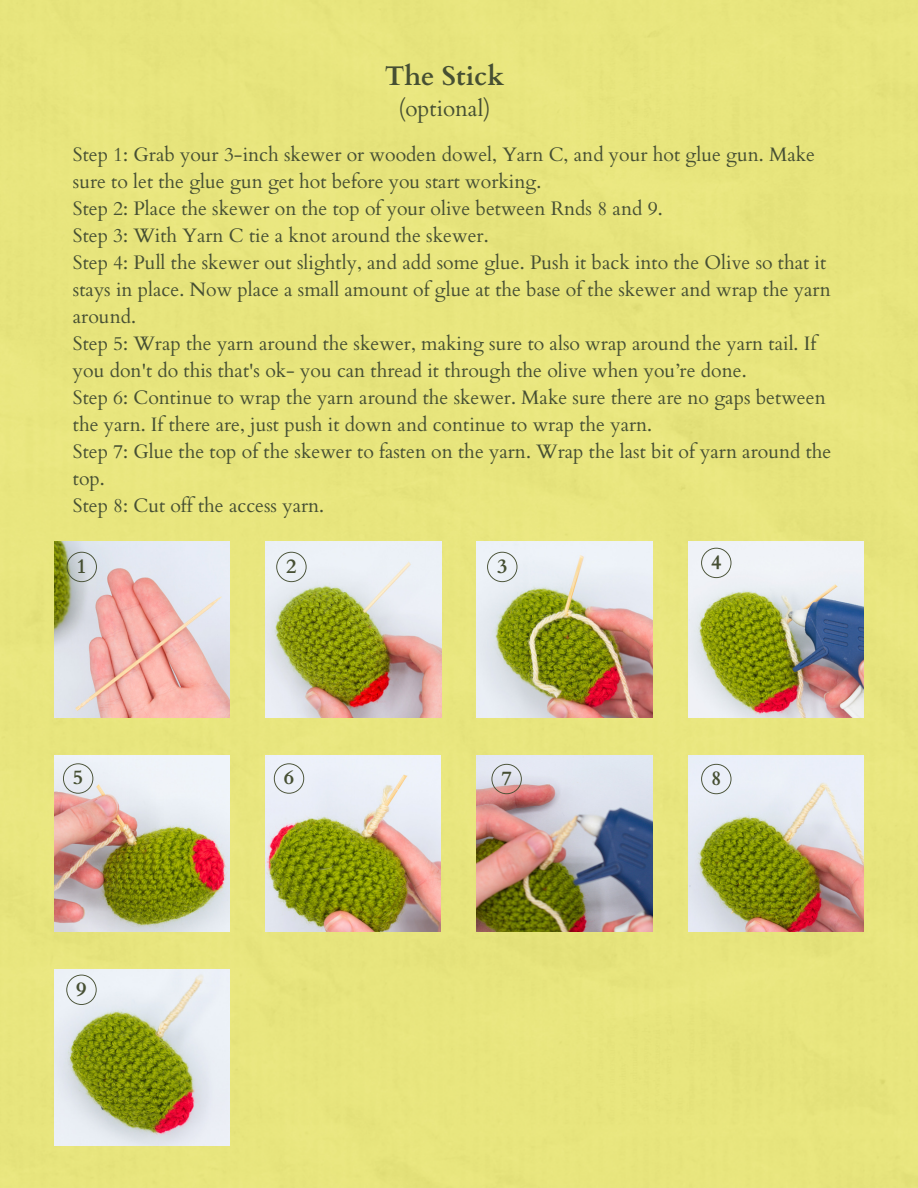
<style>
.page{position:relative;width:918px;height:1188px;background:#e8e57d}
.page>*{position:absolute;margin:0;border:0;box-sizing:border-box;transform-origin:0 0}
.t1{font:700 27px "Cardo";color:#464f33}
.t2{font:22.5px "Cardo";color:#464f33}
.t3{font:700 20.25px "Cardo";color:#464f33}
.t4{font:19.5px/27px "Cardo";color:#464f33}
</style>
<div class="page">
<img style="left:54px;top:542px;width:176px;height:175px">
<img style="left:265px;top:542px;width:176px;height:175px">
<img style="left:477px;top:542px;width:175px;height:175px">
<img style="left:688px;top:542px;width:176px;height:175px">
<img style="left:54px;top:756px;width:176px;height:175px">
<img style="left:265px;top:756px;width:176px;height:175px">
<svg style="left:701px;top:548px;width:30px;height:30px"></svg>
<svg style="left:63px;top:763px;width:30px;height:31px"></svg>
<svg style="left:274px;top:763px;width:30px;height:31px"></svg>
<svg style="left:67px;top:552px;width:30px;height:30px"></svg>
<svg style="left:276px;top:552px;width:31px;height:30px"></svg>
<svg style="left:487px;top:552px;width:30px;height:30px"></svg>
<img style="left:477px;top:756px;width:176px;height:175px">
<img style="left:688px;top:756px;width:176px;height:175px">
<img style="left:54px;top:969px;width:176px;height:176px">
<svg style="left:491px;top:764px;width:31px;height:30px"></svg>
<svg style="left:701px;top:764px;width:30px;height:30px"></svg>
<svg style="left:66px;top:975px;width:31px;height:30px"></svg>
<p class="t1" style="left:385px;top:58px;width:121px">The Stick</p>
<p class="t2" style="left:398px;top:94px;width:94px">(optional)</p>
<p class="t4" style="left:73px;top:142px;width:744px">Step 1: Grab your 3-inch skewer or wooden dowel, Yarn C, and your hot glue gun. Make sure to let the glue gun get hot before you start working.</p>
<p class="t4" style="left:73px;top:196px;width:591px">Step 2: Place the skewer on the top of your olive between Rnds 8 and 9.</p>
<p class="t4" style="left:73px;top:223px;width:417px">Step 3: With Yarn C tie a knot around the skewer.</p>
<p class="t4" style="left:73px;top:250px;width:759px">Step 4: Pull the skewer out slightly, and add some glue. Push it back into the Olive so that it stays in place. Now place a small amount of glue at the base of the skewer and wrap the yarn around.</p>
<p class="t4" style="left:73px;top:331px;width:745px">Step 5: Wrap the yarn around the skewer, making sure to also wrap around the yarn tail. If you don't do this that's ok- you can thread it through the olive when you’re done.</p>
<p class="t4" style="left:73px;top:385px;width:754px">Step 6: Continue to wrap the yarn around the skewer. Make sure there are no gaps between the yarn. If there are, just push it down and continue to wrap the yarn.</p>
<p class="t4" style="left:73px;top:439px;width:760px">Step 7: Glue the top of the skewer to fasten on the yarn. Wrap the last bit of yarn around the top.</p>
<p class="t4" style="left:73px;top:493px;width:253px">Step 8: Cut off the access yarn.</p>
<p class="t3" style="left:711px;top:549px;width:12px">4</p>
<p class="t3" style="left:76px;top:553px;width:12px">1</p>
<p class="t3" style="left:286px;top:553px;width:12px">2</p>
<p class="t3" style="left:497px;top:553px;width:12px">3</p>
<p class="t3" style="left:73px;top:764px;width:12px">5</p>
<p class="t3" style="left:284px;top:764px;width:12px">6</p>
<p class="t3" style="left:76px;top:976px;width:12px">9</p>
<p class="t3" style="left:501px;top:765px;width:12px">7</p>
<p class="t3" style="left:711px;top:765px;width:12px">8</p>
</div>
